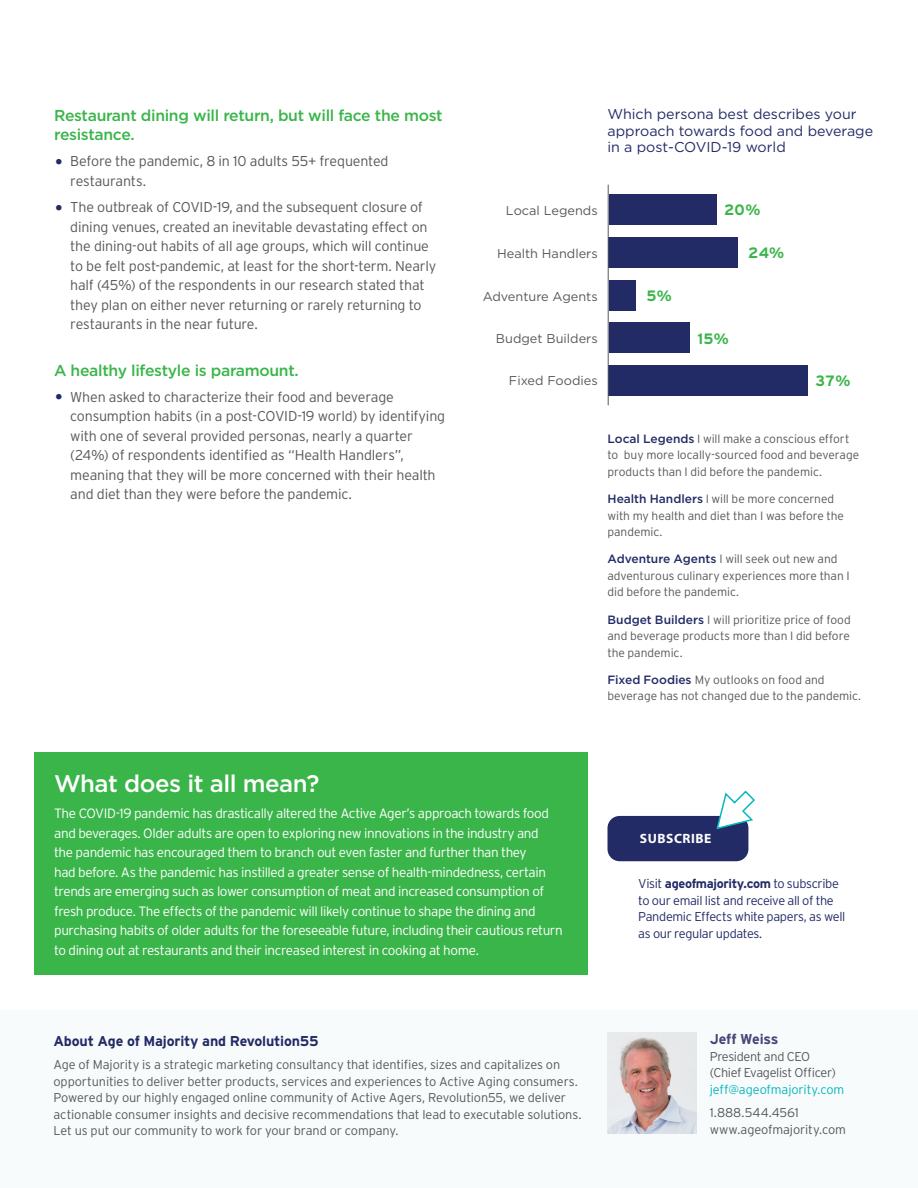
<style>
.page{position:relative;width:918px;height:1188px;background:#fff}
.page>*{position:absolute;margin:0;border:0;box-sizing:border-box;transform-origin:0 0}
._01---H3ALT{font:500 24px "Gotham";letter-spacing:-.02em;color:#fff}
._01_---_H3{font:500 15.75px/19.5px "Gotham";letter-spacing:-.02em;color:#3ab54a}
.Graph_Numbers_-_Gree{font:700 15px "Interstate";letter-spacing:.02em;color:#3ab54a}
.t1{font:300 14.25px/19.5px "Interstate";letter-spacing:-.015em;color:#57585a}
.Graph_Title{font:14.25px/16.5px "Gotham";color:#232b66}
._00_-_Body_Style{font:700 14.25px "Interstate";letter-spacing:-.015em;color:#232b66}
._00_-_Body_Style-2{font:700 14.25px "Interstate";letter-spacing:-.02em;color:#464779}
._00_-_Body_Style_Whi{font:300 13.5px/19.5px "Interstate";letter-spacing:-.03em;color:#fff}
.t2{font:700 13.5px "Myriad Pro";letter-spacing:.04em;color:#fff}
._04_-_Stat_Styles{font:300 12.75px/16.5px "Interstate";letter-spacing:-.01em;color:#57585a}
._00_-_Body_Style-3{font:300 12.75px/16.5px "Interstate";letter-spacing:-.03em;color:#232b66}
._00_-_Body_Style-4{font:300 12.75px/16.5px "Interstate";letter-spacing:-.02em;color:#57585a}
.Bar_graph_style{font:12.75px "Gotham";color:#57585a}
.Donut_chart_style{font:300 12px/16.5px "Interstate";letter-spacing:-.005em;color:#57585a}
.s1{font-size:25.5px;color:#232b66}
.s2{font-family:"Gotham";font-weight:500;color:#232b66}
.s3{font-weight:700}
.s4{color:#07b7bd}
</style>
<div class="page">
<div style="left:609px;top:237px;width:129px;height:31px;background:#232b66"></div>
<div style="left:609px;top:195px;width:108px;height:30px;background:#232b66"></div>
<div style="left:609px;top:280px;width:27px;height:30px;background:#232b66"></div>
<div style="left:609px;top:322px;width:81px;height:31px;background:#232b66"></div>
<div style="left:609px;top:365px;width:199px;height:30px;background:#232b66"></div>
<hr style="left:608px;top:185px;width:1px;height:220px;background:#57585a">
<div style="left:34px;top:753px;width:553px;height:222px;background:#3ab54a"></div>
<div style="left:0;top:1011px;width:918px;height:177px;background:#f8fbfb"></div>
<img style="left:608px;top:1032px;width:88px;height:102px">
<div style="left:608px;top:816px;width:140px;height:45px;background:#232b66;border-radius:12px"></div>
<svg style="left:716px;top:790px;width:39px;height:40px"></svg>
<p class="_01_---_H3" style="left:54px;top:105px;width:390px">Restaurant dining will return, but will face the most resistance.</p>
<p class="t1" style="left:70px;top:151px;width:320px;text-indent:-16px"><span class="s1">•</span> Before the pandemic, 8 in 10 adults 55+ frequented restaurants.</p>
<p class="t1" style="left:70px;top:197px;width:368px;text-indent:-16px"><span class="s1">•</span> The outbreak of COVID-19, and the subsequent closure of dining venues, created an inevitable devastating effect on the dining-out habits of all age groups, which will continue to be felt post-pandemic, at least for the short-term. Nearly half (45%) of the respondents in our research stated that they plan on either never returning or rarely returning to restaurants in the near future.</p>
<p class="_01_---_H3" style="left:54px;top:360px;width:246px">A healthy lifestyle is paramount.</p>
<p class="t1" style="left:70px;top:387px;width:376px;text-indent:-16px"><span class="s1">•</span> When asked to characterize their food and beverage consumption habits (in a post-COVID-19 world) by identifying with one of several provided personas, nearly a quarter (24%) of respondents identified as “Health Handlers”, meaning that they will be more concerned with their health and diet than they were before the pandemic.</p>
<p class="Graph_Title" style="left:608px;top:106px;width:267px">Which persona best describes your approach towards food and beverage in a post-COVID-19 world</p>
<p class="Bar_graph_style" style="left:506px;top:202px;width:93px">Local Legends</p>
<p class="Graph_Numbers_-_Gree" style="left:724px;top:201px;width:38px">20%</p>
<p class="Bar_graph_style" style="left:497px;top:246px;width:102px">Health Handlers</p>
<p class="Graph_Numbers_-_Gree" style="left:748px;top:245px;width:38px">24%</p>
<p class="Bar_graph_style" style="left:483px;top:288px;width:117px">Adventure Agents</p>
<p class="Graph_Numbers_-_Gree" style="left:647px;top:287px;width:27px">5%</p>
<p class="Bar_graph_style" style="left:496px;top:331px;width:103px">Budget Builders</p>
<p class="Graph_Numbers_-_Gree" style="left:697px;top:330px;width:33px">15%</p>
<p class="Bar_graph_style" style="left:509px;top:373px;width:90px">Fixed Foodies</p>
<p class="Graph_Numbers_-_Gree" style="left:816px;top:373px;width:36px">37%</p>
<p class="Donut_chart_style" style="left:608px;top:430px;width:253px"><span class="s2">Local Legends</span> I will make a conscious effort to buy more locally-sourced food and beverage products than I did before the pandemic.</p>
<p class="Donut_chart_style" style="left:608px;top:490px;width:238px"><span class="s2">Health Handlers</span> I will be more concerned with my health and diet than I was before the pandemic.</p>
<p class="Donut_chart_style" style="left:608px;top:551px;width:244px"><span class="s2">Adventure Agents</span> I will seek out new and adventurous culinary experiences more than I did before the pandemic.</p>
<p class="Donut_chart_style" style="left:608px;top:611px;width:245px;text-align:justify"><span class="s2">Budget Builders</span> I will prioritize price of food and beverage products more than I did before the pandemic.</p>
<p class="Donut_chart_style" style="left:608px;top:671px;width:255px"><span class="s2">Fixed Foodies</span> My outlooks on food and beverage has not changed due to the pandemic.</p>
<p class="_01---H3ALT" style="left:54px;top:768px;width:267px">What does it all mean?</p>
<p class="_00_-_Body_Style_Whi" style="left:54px;top:804px;width:510px">The COVID-19 pandemic has drastically altered the Active Ager’s approach towards food and beverages. Older adults are open to exploring new innovations in the industry and<br>the pandemic has encouraged them to branch out even faster and further than they<br>had before. As the pandemic has instilled a greater sense of health-mindedness, certain trends are emerging such as lower consumption of meat and increased consumption of fresh produce. The effects of the pandemic will likely continue to shape the dining and purchasing habits of older adults for the foreseeable future, including their cautious return to dining out at restaurants and their increased interest in cooking at home.</p>
<p class="_00_-_Body_Style" style="left:53px;top:1033px;width:267px">About Age of Majority and Revolution55</p>
<p class="_04_-_Stat_Styles" style="left:53px;top:1057px;width:529px">Age of Majority is a strategic marketing consultancy that identifies, sizes and capitalizes on opportunities to deliver better products, services and experiences to Active Aging consumers.<br>Powered by our highly engaged online community of Active Agers, Revolution55, we deliver actionable consumer insights and decisive recommendations that lead to executable solutions.<br>Let us put our community to work for your brand or company.</p>
<p class="t2" style="left:640px;top:829px;width:73px">SUBSCRIBE</p>
<p class="_00_-_Body_Style-3" style="left:638px;top:875px;width:209px">Visit <span class="s3">ageofmajority.com</span> to subscribe to our email list and receive all of the Pandemic Effects white papers, as well as our regular updates.</p>
<p class="_00_-_Body_Style-2" style="left:710px;top:1031px;width:70px">Jeff Weiss</p>
<p class="_00_-_Body_Style-4" style="left:710px;top:1048px;width:136px">President and CEO (Chief Evagelist Officer) <span class="s4">jeff@ageofmajority.com</span></p>
<p class="_00_-_Body_Style-4" style="left:710px;top:1104px;width:138px">1.888.544.4561 www.ageofmajority.com</p>
</div>
